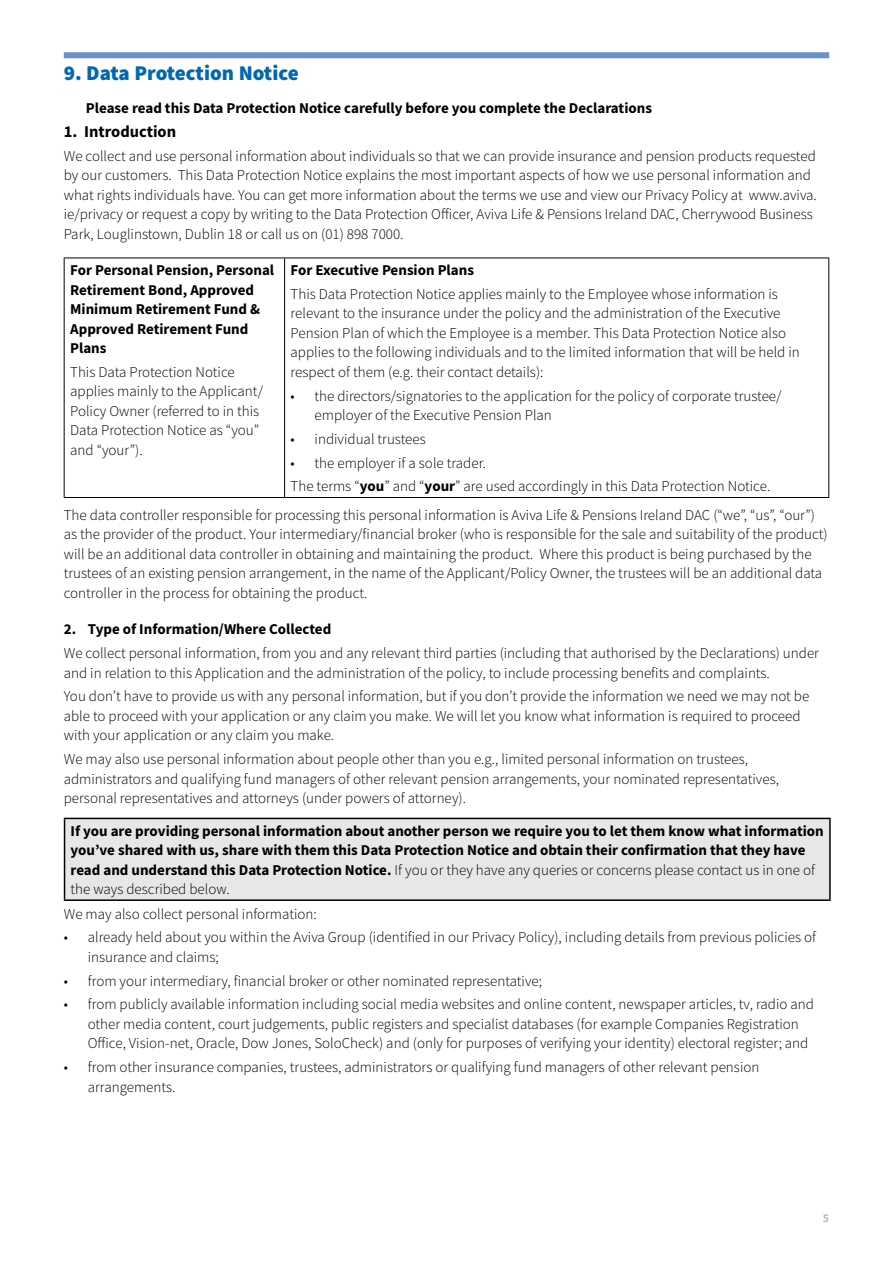
<style>
.page{position:relative;width:893px;height:1263px;background:#fff}
.page>*{position:absolute;margin:0;border:0;box-sizing:border-box;transform-origin:0 0}
.t1{font:900 21px "Source Sans Pro";color:#0067b1}
.t2{font:700 16.5px "Source Sans Pro";color:#000}
.t3{font:300 15px/19.5px "Source Sans Pro";color:#000}
.t4{font:700 15px/19.5px "Source Sans Pro";color:#000}
.t5{font:700 12px "Source Sans Pro";color:#bcbec0}
.s1{font-weight:700}
.s2{font-weight:300}
</style>
<div class="page">
<div style="left:64px;top:52px;width:765px;height:6px;background:#6792ca"></div>
<hr style="left:64px;top:258px;width:221px;height:1px;background:#000">
<hr style="left:64px;top:258px;width:1px;height:239px;background:#000">
<hr style="left:285px;top:258px;width:544px;height:1px;background:#000">
<hr style="left:284px;top:258px;width:1px;height:239px;background:#000">
<hr style="left:828px;top:258px;width:1px;height:239px;background:#000">
<hr style="left:64px;top:497px;width:221px;height:1px;background:#000">
<hr style="left:285px;top:497px;width:544px;height:1px;background:#000">
<div style="left:65px;top:818px;width:765px;height:82px;background:#e6e7e8"></div>
<hr style="left:64px;top:818px;width:767px;height:1px;background:#000">
<hr style="left:64px;top:819px;width:1px;height:80px;background:#000">
<hr style="left:829px;top:819px;width:2px;height:80px;background:#000">
<hr style="left:64px;top:899px;width:767px;height:2px;background:#000">
<h1 class="t1" style="left:64px;top:58px;width:236px">9. Data Protection Notice</h1>
<p class="t4" style="left:86px;top:98px;width:568px">Please read this Data Protection Notice carefully before you complete the Declarations</p>
<p class="t2" style="left:64px;top:120px;width:114px">1. Introduction</p>
<p class="t3" style="left:64px;top:146px;width:755px">We collect and use personal information about individuals so that we can provide insurance and pension products requested by our customers. This Data Protection Notice explains the most important aspects of how we use personal information and what rights individuals have. You can get more information about the terms we use and view our Privacy Policy at www.aviva. ie/privacy or request a copy by writing to the Data Protection Officer, Aviva Life &amp; Pensions Ireland DAC, Cherrywood Business Park, Louglinstown, Dublin 18 or call us on (01) 898 7000.</p>
<p class="t4" style="left:70px;top:260px;width:206px">For Personal Pension, Personal<br>Retirement Bond, Approved<br>Minimum Retirement Fund &amp;<br>Approved Retirement Fund<br>Plans</p>
<p class="t3" style="left:70px;top:362px;width:194px">This Data Protection Notice applies mainly to the Applicant/<br>Policy Owner (referred to in this<br>Data Protection Notice as “you” and “your”).</p>
<p class="t4" style="left:291px;top:260px;width:185px">For Executive Pension Plans</p>
<p class="t3" style="left:291px;top:284px;width:511px">This Data Protection Notice applies mainly to the Employee whose information is relevant to the insurance under the policy and the administration of the Executive Pension Plan of which the Employee is a member. This Data Protection Notice also applies to the following individuals and to the limited information that will be held in respect of them (e.g. their contact details):</p>
<p class="t3" style="left:315px;top:386px;width:468px;text-indent:-24px">• the directors/signatories to the application for the policy of corporate trustee/ employer of the Executive Pension Plan</p>
<p class="t3" style="left:291px;top:429px;width:137px">• individual trustees</p>
<p class="t3" style="left:291px;top:451px;width:481px;line-height:23.7px">• the employer if a sole trader.<br>The terms “<span class="s1">you</span>” and “<span class="s1">your</span>” are used accordingly in this Data Protection Notice.</p>
<p class="t3" style="left:64px;top:505px;width:765px">The data controller responsible for processing this personal information is Aviva Life &amp; Pensions Ireland DAC (“we”, “us”, “our”) as the provider of the product. Your intermediary/financial broker (who is responsible for the sale and suitability of the product) will be an additional data controller in obtaining and maintaining the product. Where this product is being purchased by the trustees of an existing pension arrangement, in the name of the Applicant/Policy Owner, the trustees will be an additional data controller in the process for obtaining the product.</p>
<p class="t4" style="left:64px;top:619px;width:269px">2. Type of Information/Where Collected</p>
<p class="t3" style="left:64px;top:643px;width:757px">We collect personal information, from you and any relevant third parties (including that authorised by the Declarations) under and in relation to this Application and the administration of the policy, to include processing benefits and complaints.</p>
<p class="t3" style="left:64px;top:687px;width:747px">You don’t have to provide us with any personal information, but if you don’t provide the information we need we may not be able to proceed with your application or any claim you make. We will let you know what information is required to proceed with your application or any claim you make.</p>
<p class="t3" style="left:64px;top:749px;width:717px">We may also use personal information about people other than you e.g., limited personal information on trustees, administrators and qualifying fund managers of other relevant pension arrangements, your nominated representatives, personal representatives and attorneys (under powers of attorney).</p>
<p class="t4" style="left:71px;top:821px;width:755px">If you are providing personal information about another person we require you to let them know what information you’ve shared with us, share with them this Data Protection Notice and obtain their confirmation that they have read and understand this Data Protection Notice. <span class="s2">If you or they have any queries or concerns please contact us in one of the ways described below.</span></p>
<p class="t3" style="left:64px;top:904px;width:254px">We may also collect personal information:</p>
<p class="t3" style="left:88px;top:928px;width:730px;text-indent:-24px">• already held about you within the Aviva Group (identified in our Privacy Policy), including details from previous policies of insurance and claims;</p>
<p class="t3" style="left:64px;top:971px;width:480px">• from your intermediary, financial broker or other nominated representative;</p>
<p class="t3" style="left:88px;top:995px;width:728px;text-indent:-24px">• from publicly available information including social media websites and online content, newspaper articles, tv, radio and other media content, court judgements, public registers and specialist databases (for example Companies Registration<br>Office, Vision-net, Oracle, Dow Jones, SoloCheck) and (only for purposes of verifying your identity) electoral register; and</p>
<p class="t3" style="left:88px;top:1057px;width:673px;text-indent:-24px">• from other insurance companies, trustees, administrators or qualifying fund managers of other relevant pension arrangements.</p>
<p class="t5" style="left:823px;top:1210px;width:8px">5</p>
</div>
